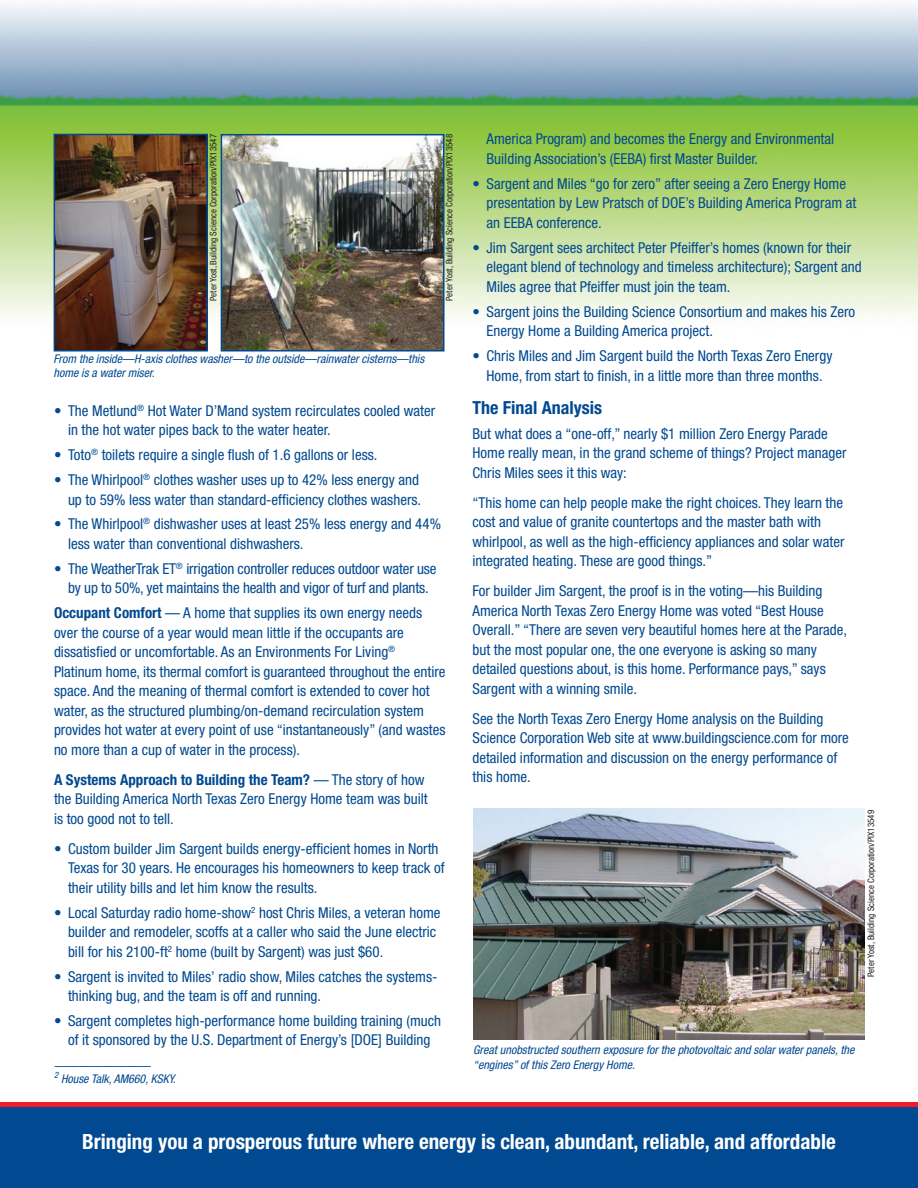
<style>
.page{position:relative;width:918px;height:1188px;background:#fff}
.page>*{position:absolute;margin:0;border:0;box-sizing:border-box;transform-origin:0 0}
.t1{font:700 condensed 21px "Helvetica Neue LT Std";color:#fff}
.subhd_1{font:700 condensed 18px "Helvetica Neue LT Std";color:#014990}
.body_bullet{font:condensed 15px/19.5px "Helvetica Neue LT Std";color:#014990}
.body_text{font:condensed 15px/19.5px "Helvetica Neue LT Std";color:#014990}
.t2{font:italic condensed 12px/14.4px "Helvetica Neue LT Std";color:#014990}
.photo_credit{font:condensed 9px "Helvetica Neue LT Std";color:#231f20}
.s1{font-weight:700}
</style>
<div class="page">
<div style="left:0;top:1107px;width:918px;height:81px;background:#014990"></div>
<div style="left:0;top:1102px;width:918px;height:5px;background:#ee1b2c"></div>
<img style="left:0;top:4px;width:918px;height:348px">
<img style="left:474px;top:808px;width:391px;height:232px">
<img style="left:224px;top:137px;width:218px;height:212px">
<div style="left:221px;top:134px;width:224px;height:218px;border:2px solid #014990"></div>
<img style="left:57px;top:137px;width:148px;height:212px">
<div style="left:54px;top:134px;width:154px;height:218px;border:2px solid #014990"></div>
<p class="photo_credit" style="left:208px;top:301px;width:168px;rotate:-90deg">Peter Yost, Building Science Corporation/PIX13547</p>
<p class="photo_credit" style="left:444px;top:301px;width:168px;rotate:-90deg">Peter Yost, Building Science Corporation/PIX13548</p>
<p class="t2" style="left:54px;top:352px;width:372px">From the inside—H-axis clothes washer—to the outside—rainwater cisterns—this home is a water miser.</p>
<p class="body_bullet" style="left:68px;top:401px;width:369px;text-indent:-14px">• The Metlund<sup>®</sup> Hot Water D’Mand system recirculates cooled water in the hot water pipes back to the water heater.</p>
<p class="body_bullet" style="left:54px;top:445px;width:325px">• Toto<sup>®</sup> toilets require a single flush of 1.6 gallons or less.</p>
<p class="body_bullet" style="left:54px;top:470px;width:369px;text-align:right">• The Whirlpool<sup>®</sup> clothes washer uses up to 42% less energy and up to 59% less water than standard-efficiency clothes washers.</p>
<p class="body_bullet" style="left:68px;top:514px;width:375px;text-indent:-14px">• The Whirlpool<sup>®</sup> dishwasher uses at least 25% less energy and 44% less water than conventional dishwashers.</p>
<p class="body_bullet" style="left:54px;top:559px;width:384px;text-align:center">• The WeatherTrak ET<sup>®</sup> irrigation controller reduces outdoor water use by up to 50%, yet maintains the health and vigor of turf and plants.</p>
<p class="body_text" style="left:54px;top:603px;width:393px"><span class="s1">Occupant Comfort</span> — A home that supplies its own energy needs over the course of a year would mean little if the occupants are dissatisfied or uncomfortable. As an Environments For Living<sup>® </sup>Platinum home, its thermal comfort is guaranteed throughout the entire space. And the meaning of thermal comfort is extended to cover hot water, as the structured plumbing/on-demand recirculation system provides hot water at every point of use “instantaneously” (and wastes no more than a cup of water in the process).</p>
<p class="body_text" style="left:54px;top:770px;width:375px"><span class="s1">A Systems Approach to Building the Team?</span> — The story of how the Building America North Texas Zero Energy Home team was built is too good not to tell.</p>
<p class="body_bullet" style="left:68px;top:839px;width:378px;text-indent:-14px">• Custom builder Jim Sargent builds energy-efficient homes in North<br>Texas for 30 years. He encourages his homeowners to keep track of their utility bills and let him know the results.</p>
<p class="body_bullet" style="left:68px;top:902px;width:374px;text-indent:-14px">• Local Saturday radio home-show<sup>2</sup> host Chris Miles, a veteran home builder and remodeler, scoffs at a caller who said the June electric bill for his 2100-ft<sup>2</sup> home (built by Sargent) was just $60.</p>
<p class="body_bullet" style="left:68px;top:966px;width:371px;text-indent:-14px">• Sargent is invited to Miles’ radio show, Miles catches the systems&shy;thinking bug, and the team is off and running.</p>
<p class="body_bullet" style="left:54px;top:1011px;width:389px;text-align:center">• Sargent completes high-performance home building training (much of it sponsored by the U.S. Department of Energy’s [DOE] Building</p>
<p class="t2" style="left:54px;top:1059px;width:123px;line-height:13.5px">————————<br><sup>2</sup> House Talk, AM660, KSKY.</p>
<p class="body_bullet" style="left:487px;top:129px;width:349px">America Program) and becomes the Energy and Environmental<br>Building Association’s (EEBA) first Master Builder.</p>
<p class="body_bullet" style="left:487px;top:174px;width:371px;text-indent:-14px">• Sargent and Miles “go for zero” after seeing a Zero Energy Home presentation by Lew Pratsch of DOE’s Building America Program at an EEBA conference.</p>
<p class="body_bullet" style="left:487px;top:238px;width:377px;text-indent:-14px">• Jim Sargent sees architect Peter Pfeiffer’s homes (known for their elegant blend of technology and timeless architecture); Sargent and<br>Miles agree that Pfeiffer must join the team.</p>
<p class="body_bullet" style="left:487px;top:301px;width:370px;text-indent:-14px">• Sargent joins the Building Science Consortium and makes his Zero<br>Energy Home a Building America project.</p>
<p class="body_bullet" style="left:472px;top:346px;width:362px;text-align:center">• Chris Miles and Jim Sargent build the North Texas Zero Energy<br>Home, from start to finish, in a little more than three months.</p>
<p class="subhd_1" style="left:472px;top:397px;width:131px">The Final Analysis</p>
<p class="body_text" style="left:472px;top:424px;width:376px">But what does a “one-off,” nearly $1 million Zero Energy Parade<br>Home really mean, in the grand scheme of things? Project manager<br>Chris Miles sees it this way:</p>
<p class="body_text" style="left:472px;top:493px;width:373px">“This home can help people make the right choices. They learn the cost and value of granite countertops and the master bath with whirlpool, as well as the high-efficiency appliances and solar water integrated heating. These are good things.”</p>
<p class="body_text" style="left:472px;top:581px;width:376px">For builder Jim Sargent, the proof is in the voting—his Building America North Texas Zero Energy Home was voted “Best House Overall.” “There are seven very beautiful homes here at the Parade, but the most popular one, the one everyone is asking so many detailed questions about, is this home. Performance pays,” says Sargent with a winning smile.</p>
<p class="body_text" style="left:472px;top:709px;width:378px">See the North Texas Zero Energy Home analysis on the Building Science Corporation Web site at www.buildingscience.com for more detailed information and discussion on the energy performance of this home.</p>
<p class="photo_credit" style="left:866px;top:977px;width:168px;rotate:-90deg">Peter Yost, Building Science Corporation/PIX13549</p>
<p class="t2" style="left:473px;top:1043px;width:383px">Great unobstructed southern exposure for the photovoltaic and solar water panels, the “engines” of this Zero Energy Home.</p>
<p class="t1" style="left:82px;top:1129px;width:755px">Bringing you a prosperous future where energy is clean, abundant, reliable, and affordable</p>
</div>
